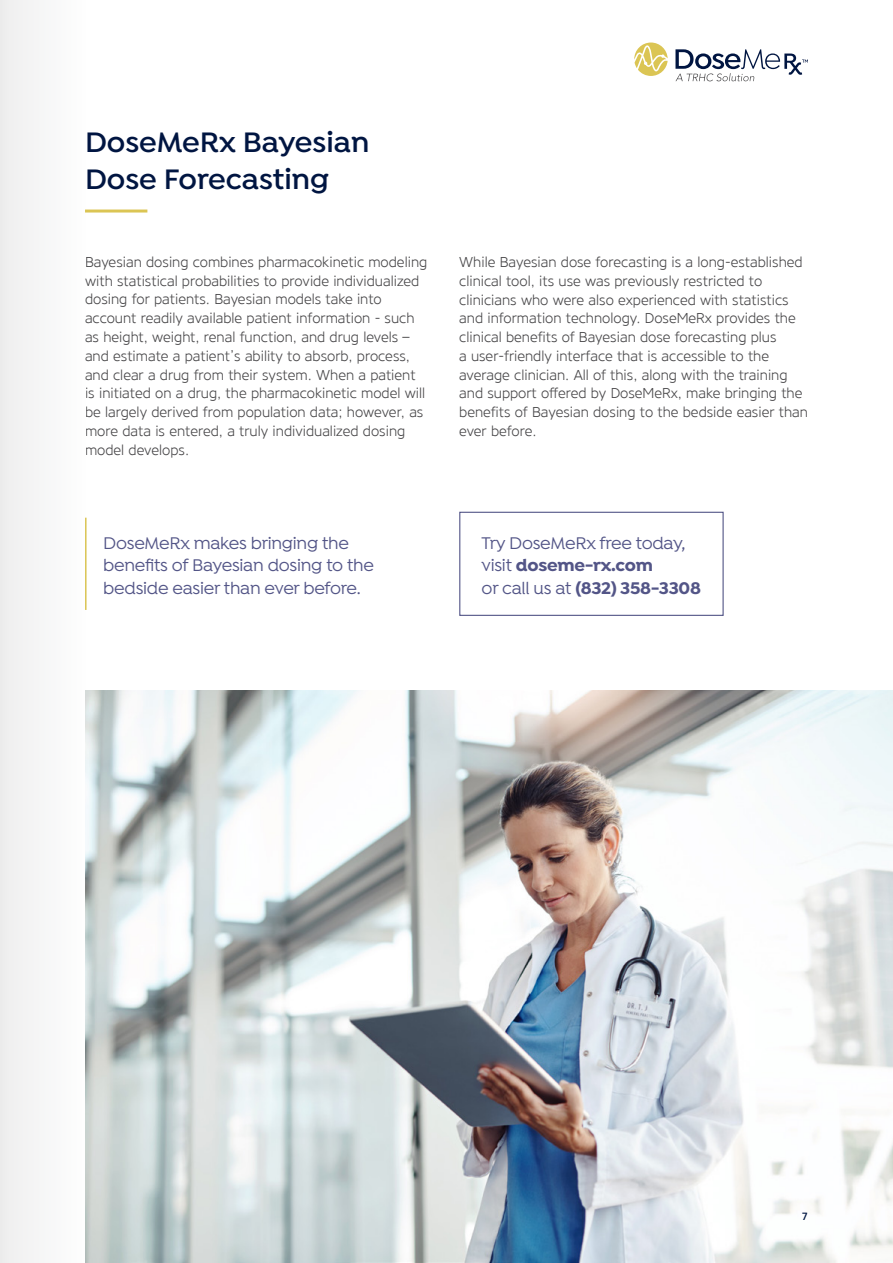
<style>
.page{position:relative;width:893px;height:1263px;background:#fff}
.page>*{position:absolute;margin:0;border:0;box-sizing:border-box;transform-origin:0 0}
.t1{font:600 30px/37.5px "Isidora";color:#001541}
.t2{font:500 18px/22.5px "Isidora";letter-spacing:-.015em;color:#535587}
.t3{font:300 14.25px/18.8px "Core Sans N35";color:#464547}
.t4{font:500 10.5px "Core Sans N55";color:#001541}
.s1{font-weight:700}
</style>
<div class="page">
<img style="left:85px;top:690px;width:808px;height:573px">
<hr style="left:85px;top:210px;width:62px;height:3px;background:#dbc554">
<div style="left:459px;top:512px;width:265px;height:104px;border:1px solid #535587"></div>
<hr style="left:85px;top:518px;width:2px;height:92px;background:#dbc554">
<svg style="left:634px;top:43px;width:34px;height:33px"></svg>
<svg style="left:675px;top:49px;width:133px;height:32px"></svg>
<div style="left:0;top:0;width:85px;height:1263px;background:#f6f6f6"></div>
<h1 class="t1" style="left:85px;top:124px;width:286px">DoseMeRx Bayesian<br>Dose Forecasting</h1>
<p class="t3" style="left:85px;top:253px;width:344px">Bayesian dosing combines pharmacokinetic modeling with statistical probabilities to provide individualized dosing for patients. Bayesian models take into account readily available patient information - such as height, weight, renal function, and drug levels – and estimate a patient’s ability to absorb, process, and clear a drug from their system. When a patient is initiated on a drug, the pharmacokinetic model will be largely derived from population data; however, as more data is entered, a truly individualized dosing model develops.</p>
<p class="t3" style="left:459px;top:253px;width:350px">While Bayesian dose forecasting is a long-established clinical tool, its use was previously restricted to clinicians who were also experienced with statistics and information technology. DoseMeRx provides the clinical benefits of Bayesian dose forecasting plus<br>a user-friendly interface that is accessible to the average clinician. All of this, along with the training and support offered by DoseMeRx, make bringing the benefits of Bayesian dosing to the bedside easier than ever before.</p>
<p class="t2" style="left:103px;top:532px;width:272px">DoseMeRx makes bringing the benefits of Bayesian dosing to the bedside easier than ever before.</p>
<p class="t2" style="left:482px;top:532px;width:221px">Try DoseMeRx free today, visit <span class="s1">doseme-rx.com<br></span>or call us at <span class="s1">(832) 358-3308</span></p>
<p class="t4" style="left:802px;top:1210px;width:8px">7</p>
</div>
